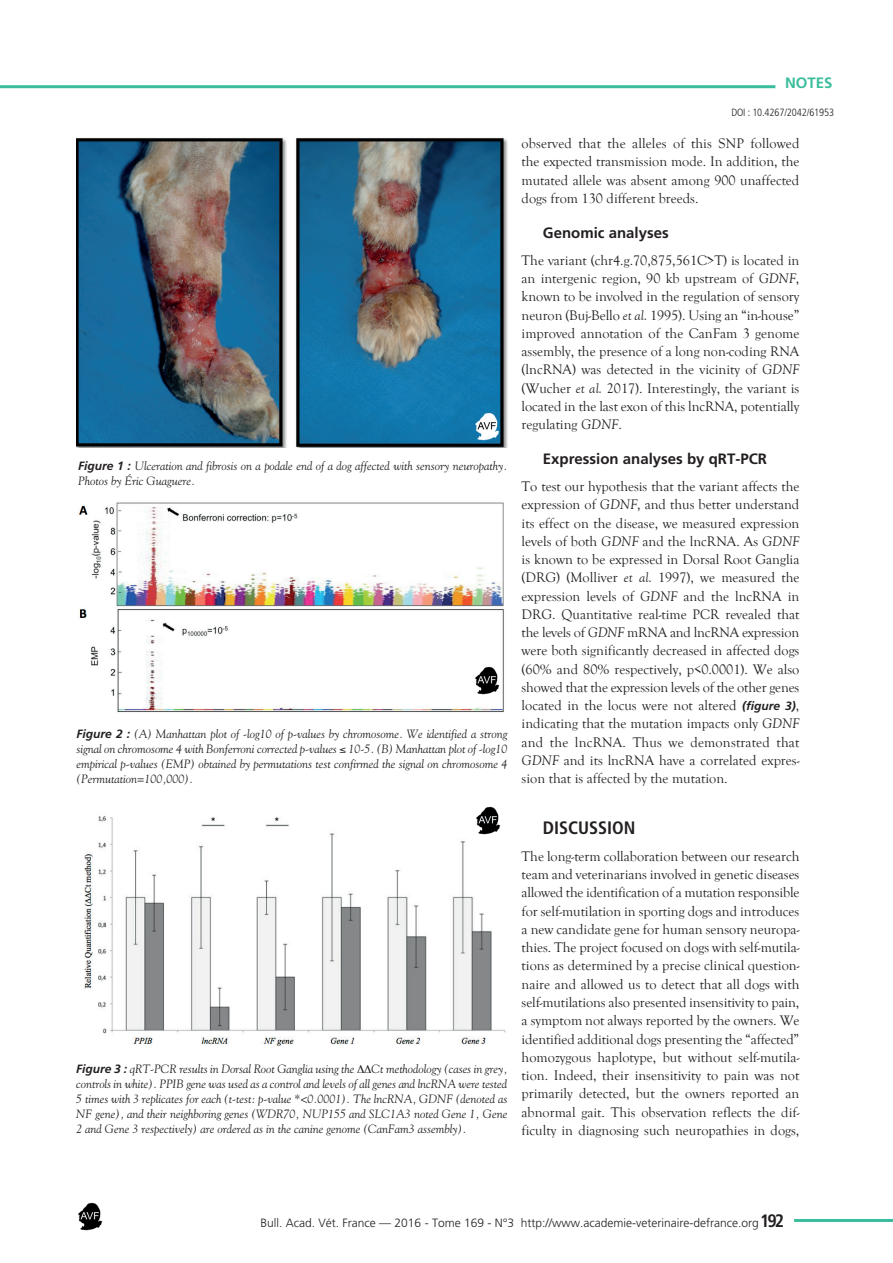
<style>
.page{position:relative;width:893px;height:1263px;background:#fff}
.page>*{position:absolute;margin:0;border:0;box-sizing:border-box;transform-origin:0 0}
.t1{font:700 condensed 18px "Frutiger";color:#231f20}
.t2{font:700 15px "Frutiger";color:#231f20}
.t3{font:700 15px "Frutiger";color:#3abd9d}
.t4{font:14.25px/18.3px "Goudy Old Style T";color:#231f20;text-align:justify}
.t5{font:italic 12px/15px "Goudy";color:#231f20;text-align:justify}
.t6{font:300 12px "Frutiger";color:#231f20}
.t7{font:300 condensed 10.5px "Frutiger";letter-spacing:-.01em;color:#231f20}
.s1{font-family:"Frutiger";font-weight:700}
.s2{font-style:italic}
.s3{font-family:"Frutiger";font-weight:700;font-style:italic;font-size:12px}
</style>
<div class="page">
<img style="left:77px;top:138px;width:430px;height:310px">
<img style="left:84px;top:816px;width:422px;height:230px">
<img style="left:79px;top:502px;width:425px;height:211px">
<img style="left:78px;top:1203px;width:25px;height:28px">
<hr style="left:794px;top:1219px;width:99px;height:3px;background:#3abd9d">
<hr style="left:0;top:85px;width:775px;height:3px;background:#3abd9d">
<img style="left:474px;top:412px;width:25px;height:28px">
<img style="left:476px;top:806px;width:25px;height:28px">
<img style="left:474px;top:666px;width:25px;height:28px">
<p class="t3" style="left:785px;top:74px;width:49px">NOTES</p>
<p class="t5" style="left:78px;top:458px;width:431px"><span class="s1">Figure 1 :</span> Ulceration and fibrosis on a podale end of a dog affected with sensory neuropathy.<br>Photos by Éric Guaguere.</p>
<p class="t5" style="left:77px;top:726px;width:432px"><span class="s1">Figure 2 :</span> (A) Manhattan plot of -log10 of p-values by chromosome. We identified a strong signal on chromosome 4 with Bonferroni corrected p-values ≤ 10-5. (B) Manhattan plot of -log10 empirical p-values (EMP) obtained by permutations test confirmed the signal on chromosome 4 (Permutation=100,000).</p>
<p class="t5" style="left:76px;top:1061px;width:433px"><span class="s1">Figure 3 :</span> qRT-PCR results in Dorsal Root Ganglia using the ∆∆Ct methodology (cases in grey, controls in white). PPIB gene was used as a control and levels of all genes and lncRNA were tested 5 times with 3 replicates for each (t-test: p-value *&lt;0.0001). The lncRNA, GDNF (denoted as NF gene), and their neighboring genes (WDR70, NUP155 and SLC1A3 noted Gene 1, Gene 2 and Gene 3 respectively) are ordered as in the canine genome (CanFam3 assembly).</p>
<p class="t7" style="left:731px;top:107px;width:104px">DOI : 10.4267/2042/61953</p>
<p class="t4" style="left:522px;top:135px;width:279px">observed that the alleles of this SNP followed the expected transmission mode. In addition, the mutated allele was absent among 900 unaffected dogs from 130 different breeds.</p>
<p class="t2" style="left:543px;top:224px;width:127px">Genomic analyses</p>
<p class="t4" style="left:522px;top:251px;width:279px">The variant (chr4.g.70,875,561C&gt;T) is located in an intergenic region, 90 kb upstream of <span class="s2">GDNF</span>, known to be involved in the regulation of sensory neuron (Buj-Bello <span class="s2">et al.</span> 1995). Using an “in-house” improved annotation of the CanFam 3 genome assembly, the presence of a long non-coding RNA (lncRNA) was detected in the vicinity of <span class="s2">GDNF </span>(Wucher <span class="s2">et al.</span> 2017). Interestingly, the variant is located in the last exon of this lncRNA, potentially regulating <span class="s2">GDNF</span>.</p>
<p class="t2" style="left:543px;top:450px;width:226px">Expression analyses by qRT-PCR</p>
<p class="t4" style="left:522px;top:478px;width:279px">To test our hypothesis that the variant affects the expression of <span class="s2">GDNF</span>, and thus better understand its effect on the disease, we measured expression levels of both <span class="s2">GDNF</span> and the lncRNA. As <span class="s2">GDNF </span>is known to be expressed in Dorsal Root Ganglia (DRG) (Molliver <span class="s2">et al.</span> 1997), we measured the expression levels of <span class="s2">GDNF</span> and the lncRNA in DRG. Quantitative real-time PCR revealed that the levels of <span class="s2">GDNF</span> mRNA and lncRNA expression were both significantly decreased in affected dogs (60% and 80% respectively, p&lt;0.0001). We also showed that the expression levels of the other genes located in the locus were not altered <span class="s3">(figure 3)</span>, indicating that the mutation impacts only <span class="s2">GDNF </span>and the lncRNA. Thus we demonstrated that <span class="s2">GDNF</span> and its lncRNA have a correlated expres&shy;sion that is affected by the mutation.</p>
<p class="t1" style="left:543px;top:817px;width:94px">DISCUSSION</p>
<p class="t4" style="left:522px;top:847px;width:279px">The long-term collaboration between our research team and veterinarians involved in genetic diseases allowed the identification of a mutation responsible for self-mutilation in sporting dogs and introduces a new candidate gene for human sensory neuropa&shy;thies. The project focused on dogs with self-mutila&shy;tions as determined by a precise clinical question&shy;naire and allowed us to detect that all dogs with self-mutilations also presented insensitivity to pain, a symptom not always reported by the owners. We identified additional dogs presenting the “affected” homozygous haplotype, but without self-mutila&shy;tion. Indeed, their insensitivity to pain was not primarily detected, but the owners reported an abnormal gait. This observation reflects the dif&shy;ficulty in diagnosing such neuropathies in dogs,</p>
<p class="t1" style="left:760px;top:1210px;width:25px">192</p>
<p class="t6" style="left:261px;top:1216px;width:500px">Bull. Acad. Vét. France — 2016 - Tome 169 - N°3 http://www.academie-veterinaire-defrance.org</p>
</div>
